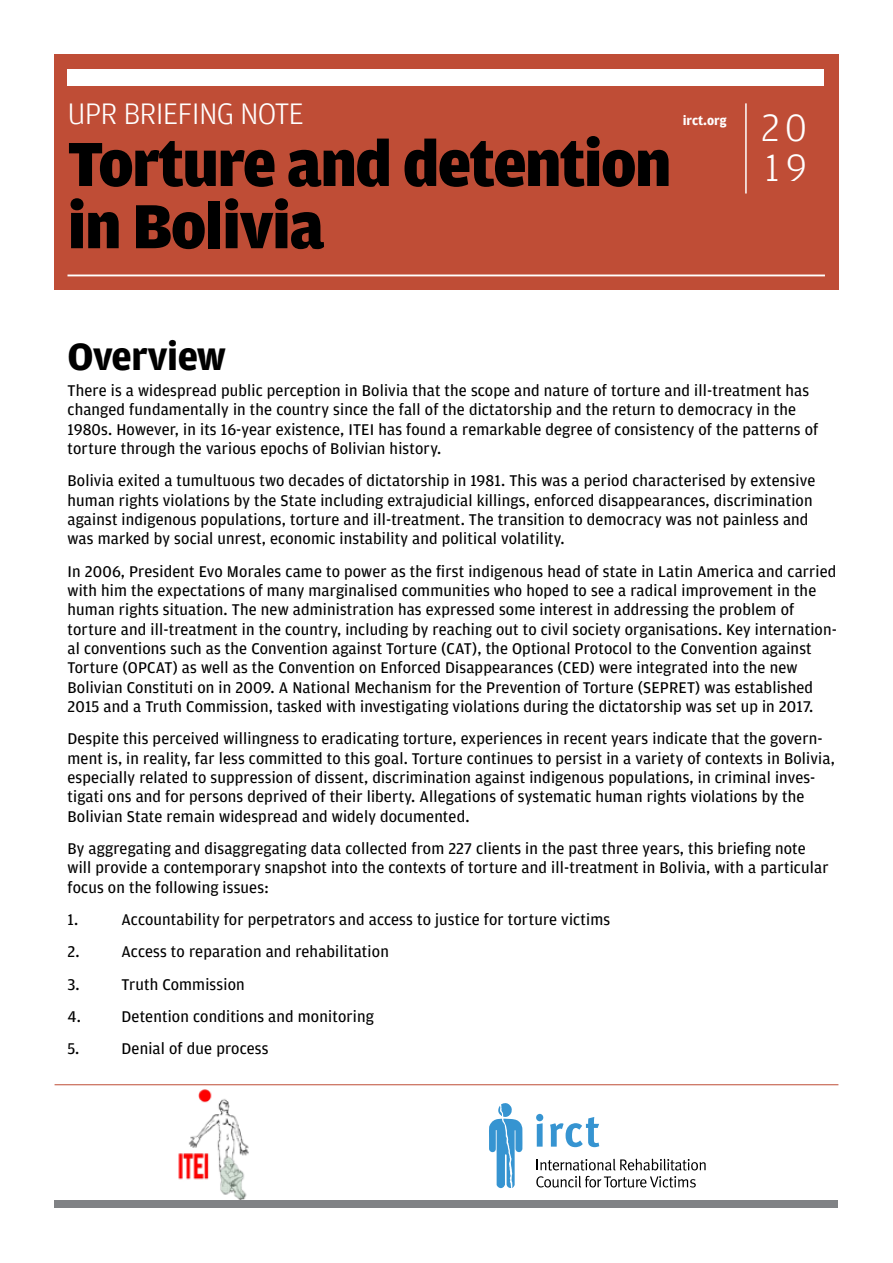
<style>
.page{position:relative;width:893px;height:1263px;background:#fff}
.page>*{position:absolute;margin:0;border:0;box-sizing:border-box;transform-origin:0 0}
.t1{font:900 66px "Amplitude";letter-spacing:-.025em;color:#000}
.t2{font:700 40.5px "Amplitude";letter-spacing:-.02em;color:#000}
.t3{font:300 40.5px "Amplitude";color:#fff}
.t4{font:300 31.5px "Amplitude";letter-spacing:-.025em;color:#fff}
.t5{font:16.5px/19.4px "Amplitude";letter-spacing:.01em;color:#000}
.t6{font:700 13.5px "Amplitude";color:#fff}
</style>
<div class="page">
<div style="left:54px;top:54px;width:785px;height:235px;background:#bf4d36"></div>
<div style="left:68px;top:69px;width:756px;height:16px;background:#fff"></div>
<hr style="left:745px;top:103px;width:2px;height:90px;background:#fff">
<svg style="left:489px;top:1103px;width:33px;height:85px"></svg>
<svg style="left:536px;top:1114px;width:7px;height:32px"></svg>
<svg style="left:550px;top:1117px;width:49px;height:30px"></svg>
<svg style="left:537px;top:1159px;width:169px;height:11px"></svg>
<svg style="left:536px;top:1176px;width:160px;height:11px"></svg>
<hr style="left:55px;top:1084px;width:783px;height:1px;background:#bf4d36">
<hr style="left:68px;top:274px;width:757px;height:2px;background:#fff">
<div style="left:54px;top:1201px;width:784px;height:7px;background:#808285"></div>
<img style="left:178px;top:1089px;width:71px;height:110px">
<h3 class="t4" style="left:68px;top:94px;width:238px">UPR BRIEFING NOTE</h3>
<p class="t6" style="left:683px;top:112px;width:45px">irct.org</p>
<h1 class="t1" style="left:68px;top:123px;width:606px">Torture and detention</h1>
<h1 class="t1" style="left:68px;top:185px;width:259px">in Bolivia</h1>
<h2 class="t3" style="left:761px;top:102px;width:47px">20</h2>
<h2 class="t3" style="left:765px;top:142px;width:44px">19</h2>
<h2 class="t2" style="left:68px;top:331px;width:160px">Overview</h2>
<p class="t5" style="left:68px;top:380px;width:752px">There is a widespread public perception in Bolivia that the scope and nature of torture and ill-treatment has changed fundamentally in the country since the fall of the dictatorship and the return to democracy in the 1980s. However, in its 16-year existence, ITEI has found a remarkable degree of consistency of the patterns of torture through the various epochs of Bolivian history.</p>
<p class="t5" style="left:68px;top:471px;width:749px">Bolivia exited a tumultuous two decades of dictatorship in 1981. This was a period characterised by extensive human rights violations by the State including extrajudicial killings, enforced disappearances, discrimination against indigenous populations, torture and ill-treatment. The transition to democracy was not painless and was marked by social unrest, economic instability and political volatility.</p>
<p class="t5" style="left:68px;top:561px;width:771px">In 2006, President Evo Morales came to power as the first indigenous head of state in Latin America and carried with him the expectations of many marginalised communities who hoped to see a radical improvement in the human rights situation. The new administration has expressed some interest in addressing the problem of torture and ill-treatment in the country, including by reaching out to civil society organisations. Key internation&shy;al conventions such as the Convention against Torture (CAT), the Optional Protocol to the Convention against Torture (OPCAT) as well as the Convention on Enforced Disappearances (CED) were integrated into the new Bolivian Constituti on in 2009. A National Mechanism for the Prevention of Torture (SEPRET) was established 2015 and a Truth Commission, tasked with investigating violations during the dictatorship was set up in 2017.</p>
<p class="t5" style="left:68px;top:729px;width:769px">Despite this perceived willingness to eradicating torture, experiences in recent years indicate that the govern&shy;ment is, in reality, far less committed to this goal. Torture continues to persist in a variety of contexts in Bolivia, especially related to suppression of dissent, discrimination against indigenous populations, in criminal inves&shy;tigati ons and for persons deprived of their liberty. Allegations of systematic human rights violations by the Bolivian State remain widespread and widely documented.</p>
<p class="t5" style="left:68px;top:838px;width:762px">By aggregating and disaggregating data collected from 227 clients in the past three years, this briefing note will provide a contemporary snapshot into the contexts of torture and ill-treatment in Bolivia, with a particular focus on the following issues:</p>
<p class="t5" style="left:68px;top:909px;width:12px">1.</p>
<p class="t5" style="left:122px;top:909px;width:490px">Accountability for perpetrators and access to justice for torture victims</p>
<p class="t5" style="left:68px;top:942px;width:14px">2.</p>
<p class="t5" style="left:122px;top:942px;width:269px">Access to reparation and rehabilitation</p>
<p class="t5" style="left:68px;top:974px;width:14px">3.</p>
<p class="t5" style="left:122px;top:974px;width:125px">Truth Commission</p>
<p class="t5" style="left:68px;top:1006px;width:15px">4.</p>
<p class="t5" style="left:122px;top:1006px;width:254px">Detention conditions and monitoring</p>
<p class="t5" style="left:68px;top:1038px;width:13px">5.</p>
<p class="t5" style="left:122px;top:1038px;width:149px">Denial of due process</p>
</div>
